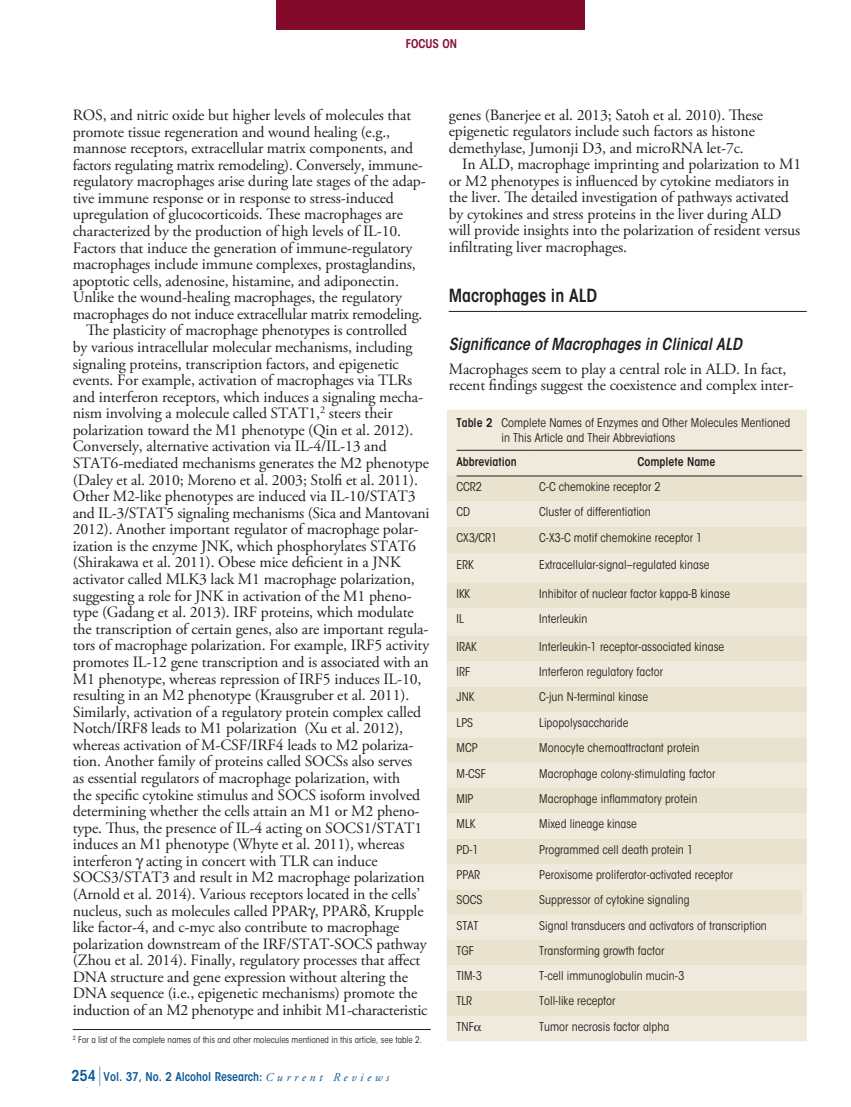
<style>
.page{position:relative;width:851px;height:1107px;background:#fff}
.page>*{position:absolute;margin:0;border:0;box-sizing:border-box;transform-origin:0 0}
.MH{font:600 condensed 18px "ITC Avant Garde Std";color:#231f20}
.SHA{font:italic 600 condensed 16.5px "ITC Avant Garde Std";color:#231f20}
.BT{font:15.75px/16.5px "Adobe Garamond Pro";letter-spacing:-.01em;color:#231f20}
.BT_1st{font:15.75px/16.5px "Adobe Garamond Pro";letter-spacing:-.005em;color:#231f20}
.Table_text2{font:condensed 12px "ITC Avant Garde Std";color:#231f20}
.Table_Head_2{font:condensed 12px/15px "ITC Avant Garde Std";color:#231f20}
.t1{font:600 condensed 12px "ITC Avant Garde Std";color:#0c5896}
.Table_text2-2{font:600 condensed 12px "ITC Avant Garde Std";color:#231f20}
.Running_Head{font:600 condensed 12px "ITC Avant Garde Std";color:#830a2b}
.Footnote{font:condensed 9px "ITC Avant Garde Std";color:#231f20}
.s1{font-size:15px}
.s2{font-weight:200;font-style:italic;font-size:16.5px}
.s3{font-family:"Adobe Garamond Pro";font-weight:400;font-style:italic;font-stretch:normal}
.s4{font-weight:600}
</style>
<div class="page">
<div style="left:276px;top:0;width:309px;height:30px;background:#830a2b"></div>
<hr style="left:73px;top:1029px;width:357px;height:1px;background:#231f20">
<hr style="left:448px;top:311px;width:358px;height:1px;background:#231f20">
<div style="left:447px;top:410px;width:359px;height:631px;background:#f0eadc"></div>
<svg style="left:447px;top:476px;width:359px;height:540px;background:#ece5d4"></svg>
<hr style="left:456px;top:476px;width:77px;height:1px;background:#231f20">
<hr style="left:533px;top:476px;width:269px;height:1px;background:#231f20">
<hr style="left:456px;top:450px;width:77px;height:1px;background:#231f20">
<hr style="left:533px;top:450px;width:269px;height:1px;background:#231f20">
<svg style="left:474px;top:1025px;width:7px;height:6px"></svg>
<p class="Running_Head" style="left:406px;top:36px;width:53px">FOCUS ON</p>
<p class="BT" style="left:73px;top:107px;width:354px">ROS, and nitric oxide but higher levels of molecules that promote tissue regeneration and wound healing (e.g., mannose receptors, extracellular matrix components, and factors regulating matrix remodeling). Conversely, immune&shy;regulatory macrophages arise during late stages of the adap&shy;tive immune response or in response to stress-induced upregulation of glucocorticoids. These macrophages are characterized by the production of high levels of IL-10.<br>Factors that induce the generation of immune-regulatory macrophages include immune complexes, prostaglandins, apoptotic cells, adenosine, histamine, and adiponectin.<br>Unlike the wound-healing macrophages, the regulatory macrophages do not induce extracellular matrix remodeling.</p>
<p class="BT" style="left:73px;top:323px;width:358px;text-indent:14px">The plasticity of macrophage phenotypes is controlled<br>by various intracellular molecular mechanisms, including signaling proteins, transcription factors, and epigenetic events. For example, activation of macrophages via TLRs and interferon receptors, which induces a signaling mecha&shy;nism involving a molecule called STAT1,<sup>2</sup> steers their polarization toward the M1 phenotype (Qin et al. 2012).<br>Conversely, alternative activation via IL-4/IL-13 and STAT6-mediated mechanisms generates the M2 phenotype (Daley et al. 2010; Moreno et al. 2003; Stolfi et al. 2011).<br>Other M2-like phenotypes are induced via IL-10/STAT3 and IL-3/STAT5 signaling mechanisms (Sica and Mantovani 2012). Another important regulator of macrophage polar&shy;ization is the enzyme JNK, which phosphorylates STAT6 (Shirakawa et al. 2011). Obese mice deficient in a JNK activator called MLK3 lack M1 macrophage polarization, suggesting a role for JNK in activation of the M1 pheno&shy;type (Gadang et al. 2013). IRF proteins, which modulate the transcription of certain genes, also are important regula&shy;tors of macrophage polarization. For example, IRF5 activity promotes IL-12 gene transcription and is associated with an M1 phenotype, whereas repression of IRF5 induces IL-10, resulting in an M2 phenotype (Krausgruber et al. 2011).<br>Similarly, activation of a regulatory protein complex called Notch/IRF8 leads to M1 polarization (Xu et al. 2012), whereas activation of M-CSF/IRF4 leads to M2 polariza&shy;tion. Another family of proteins called SOCSs also serves<br>as essential regulators of macrophage polarization, with<br>the specific cytokine stimulus and SOCS isoform involved determining whether the cells attain an M1 or M2 pheno&shy;type. Thus, the presence of IL-4 acting on SOCS1/STAT1 induces an M1 phenotype (Whyte et al. 2011), whereas interferon acting in concert with TLR can induce SOCS3/STAT3 and result in M2 macrophage polarization (Arnold et al. 2014). Various receptors located in the cells’ nucleus, such as molecules called PPAR , PPAR , Krupple like factor-4, and c-myc also contribute to macrophage polarization downstream of the IRF/STAT-SOCS pathway (Zhou et al. 2014). Finally, regulatory processes that affect DNA structure and gene expression without altering the DNA sequence (i.e., epigenetic mechanisms) promote the induction of an M2 phenotype and inhibit M1-characteristic</p>
<p class="Footnote" style="left:73px;top:1035px;width:351px"><sup>2</sup> For a list of the complete names of this and other molecules mentioned in this article, see table 2.</p>
<p class="t1" style="left:71px;top:1070px;width:319px"><span class="s1">254</span><span class="s2">|</span> Vol. 37, No. 2 Alcohol Research: <span class="s3">C u r r e n t R e v i e w s</span></p>
<p class="BT" style="left:448px;top:107px;width:316px">genes (Banerjee et al. 2013; Satoh et al. 2010). These epigenetic regulators include such factors as histone demethylase, Jumonji D3, and microRNA let-7c.</p>
<p class="BT" style="left:448px;top:157px;width:354px;text-indent:14px">In ALD, macrophage imprinting and polarization to M1 or M2 phenotypes is influenced by cytokine mediators in the liver. The detailed investigation of pathways activated by cytokines and stress proteins in the liver during ALD will provide insights into the polarization of resident versus infiltrating liver macrophages.</p>
<p class="MH" style="left:448px;top:284px;width:150px">Macrophages in ALD</p>
<p class="SHA" style="left:448px;top:334px;width:295px">Significance of Macrophages in Clinical ALD</p>
<p class="BT_1st" style="left:448px;top:361px;width:346px">Macrophages seem to play a central role in ALD. In fact, recent findings suggest the coexistence and complex inter-</p>
<p class="Table_Head_2" style="left:501px;top:415px;width:290px;text-indent:-45px"><span class="s4">Table 2</span> Complete Names of Enzymes and Other Molecules Mentioned in This Article and Their Abbreviations</p>
<p class="Table_text2-2" style="left:456px;top:454px;width:62px">Abbreviation</p>
<p class="Table_text2-2" style="left:637px;top:454px;width:80px">Complete Name</p>
<p class="Table_text2" style="left:456px;top:479px;width:27px">CCR2</p>
<p class="Table_text2" style="left:539px;top:479px;width:123px">C-C chemokine receptor 2</p>
<p class="Table_text2" style="left:456px;top:505px;width:15px">CD</p>
<p class="Table_text2" style="left:539px;top:505px;width:113px">Cluster of differentiation</p>
<p class="Table_text2" style="left:456px;top:530px;width:42px">CX3/CR1</p>
<p class="Table_text2" style="left:539px;top:530px;width:165px">C-X3-C motif chemokine receptor 1</p>
<p class="Table_text2" style="left:456px;top:557px;width:19px">ERK</p>
<p class="Table_text2" style="left:539px;top:557px;width:172px">Extracellular-signal–regulated kinase</p>
<p class="Table_text2" style="left:456px;top:586px;width:15px">IKK</p>
<p class="Table_text2" style="left:539px;top:586px;width:192px">Inhibitor of nuclear factor kappa-B kinase</p>
<p class="Table_text2" style="left:456px;top:612px;width:9px">IL</p>
<p class="Table_text2" style="left:539px;top:612px;width:50px">Interleukin</p>
<p class="Table_text2" style="left:456px;top:639px;width:22px">IRAK</p>
<p class="Table_text2" style="left:539px;top:639px;width:186px">Interleukin-1 receptor-associated kinase</p>
<p class="Table_text2" style="left:456px;top:665px;width:15px">IRF</p>
<p class="Table_text2" style="left:539px;top:665px;width:125px">Interferon regulatory factor</p>
<p class="Table_text2" style="left:456px;top:690px;width:19px">JNK</p>
<p class="Table_text2" style="left:539px;top:690px;width:110px">C-jun N-terminal kinase</p>
<p class="Table_text2" style="left:456px;top:715px;width:18px">LPS</p>
<p class="Table_text2" style="left:539px;top:715px;width:91px">Lipopolysaccharide</p>
<p class="Table_text2" style="left:456px;top:741px;width:22px">MCP</p>
<p class="Table_text2" style="left:539px;top:741px;width:162px">Monocyte chemoattractant protein</p>
<p class="Table_text2" style="left:456px;top:766px;width:31px">M-CSF</p>
<p class="Table_text2" style="left:539px;top:766px;width:178px">Macrophage colony-stimulating factor</p>
<p class="Table_text2" style="left:456px;top:791px;width:18px">MIP</p>
<p class="Table_text2" style="left:539px;top:791px;width:160px">Macrophage inflammatory protein</p>
<p class="Table_text2" style="left:456px;top:817px;width:20px">MLK</p>
<p class="Table_text2" style="left:539px;top:817px;width:99px">Mixed lineage kinase</p>
<p class="Table_text2" style="left:456px;top:842px;width:24px">PD-1</p>
<p class="Table_text2" style="left:539px;top:842px;width:155px">Programmed cell death protein 1</p>
<p class="Table_text2" style="left:456px;top:867px;width:25px">PPAR</p>
<p class="Table_text2" style="left:539px;top:867px;width:195px">Peroxisome proliferator-activated receptor</p>
<p class="Table_text2" style="left:456px;top:893px;width:27px">SOCS</p>
<p class="Table_text2" style="left:539px;top:893px;width:152px">Suppressor of cytokine signaling</p>
<p class="Table_text2" style="left:456px;top:918px;width:23px">STAT</p>
<p class="Table_text2" style="left:539px;top:918px;width:229px">Signal transducers and activators of transcription</p>
<p class="Table_text2" style="left:456px;top:943px;width:19px">TGF</p>
<p class="Table_text2" style="left:539px;top:943px;width:127px">Transforming growth factor</p>
<p class="Table_text2" style="left:456px;top:969px;width:27px">TIM-3</p>
<p class="Table_text2" style="left:539px;top:969px;width:146px">T-cell immunoglobulin mucin-3</p>
<p class="Table_text2" style="left:456px;top:994px;width:17px">TLR</p>
<p class="Table_text2" style="left:539px;top:994px;width:78px">Toll-like receptor</p>
<p class="Table_text2" style="left:456px;top:1019px;width:19px">TNF</p>
<p class="Table_text2" style="left:539px;top:1019px;width:131px">Tumor necrosis factor alpha</p>
</div>
